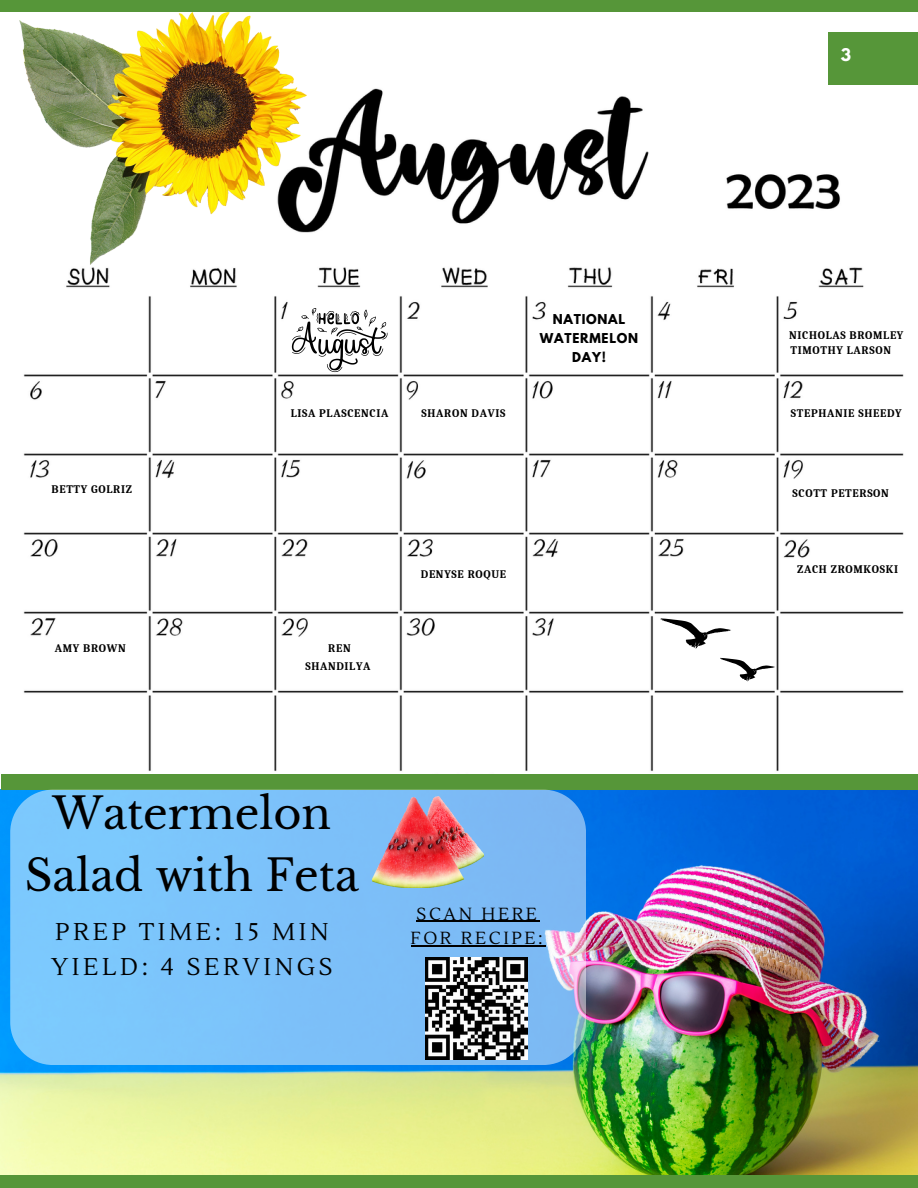
<style>
.page{position:relative;width:918px;height:1188px;background:#fff}
.page>*{position:absolute;margin:0;border:0;box-sizing:border-box;transform-origin:0 0}
.t1{font:43.05px/61.8px "Libre Baskerville";color:#000;text-align:center}
.t2{font:24.15px "Lustria";letter-spacing:.15em;color:#000}
.t3{font:17.55px/24.8px "Lustria";letter-spacing:.15em;color:#000;text-align:center}
.t4{font:700 15.45px "League Spartan";color:#fff}
.t5{font:700 12.15px/18.9px "League Spartan";letter-spacing:.06em;color:#000;text-align:center}
.t6{font:700 11.25px/17.7px "Caladea";letter-spacing:.06em;color:#000;text-align:center}
</style>
<div class="page">
<div style="left:0;top:0;width:918px;height:12px;background:#569639"></div>
<div style="left:0;top:1175px;width:918px;height:13px;background:#569639"></div>
<img style="left:0;top:790px;width:918px;height:384px">
<div style="left:1px;top:772px;width:917px;height:18px;background:#569639"></div>
<svg style="left:10px;top:790px;width:576px;height:275px;background:#7cc0f7"></svg>
<img style="left:372px;top:796px;width:111px;height:92px">
<img style="left:426px;top:957px;width:102px;height:103px">
<img style="left:1px;top:88px;width:917px;height:685px">
<svg style="left:660px;top:618px;width:71px;height:31px"></svg>
<svg style="left:720px;top:658px;width:55px;height:23px"></svg>
<svg style="left:292px;top:308px;width:96px;height:64px"></svg>
<div style="left:828px;top:32px;width:90px;height:52px;background:#569639"></div>
<img style="left:19px;top:12px;width:287px;height:252px">
<hr style="left:416px;top:921px;width:124px;height:1px;background:#000">
<hr style="left:411px;top:946px;width:135px;height:1px;background:#000">
<p class="t5" style="left:540px;top:311px;width:100px">NATIONAL<br>WATERMELON<br>DAY!</p>
<p class="t4" style="left:841px;top:47px;width:12px">3</p>
<p class="t6" style="left:789px;top:326px;width:116px">NICHOLAS BROMLEY</p>
<p class="t6" style="left:790px;top:341px;width:102px">TIMOTHY LARSON</p>
<p class="t6" style="left:52px;top:481px;width:82px">BETTY GOLRIZ</p>
<p class="t6" style="left:291px;top:404px;width:99px">LISA PLASCENCIA</p>
<p class="t6" style="left:422px;top:404px;width:85px">SHARON DAVIS</p>
<p class="t6" style="left:791px;top:405px;width:112px">STEPHANIE SHEEDY</p>
<p class="t6" style="left:421px;top:565px;width:87px">DENYSE ROQUE</p>
<p class="t6" style="left:793px;top:485px;width:98px">SCOTT PETERSON</p>
<p class="t6" style="left:797px;top:560px;width:103px">ZACH ZROMKOSKI</p>
<p class="t6" style="left:55px;top:640px;width:73px">AMY BROWN</p>
<p class="t6" style="left:305px;top:640px;width:67px">REN<br>SHANDILYA</p>
<p class="t1" style="left:25px;top:783px;width:336px">Watermelon<br>Salad with Feta</p>
<p class="t2" style="left:55px;top:917px;width:275px">PREP TIME: 15 MIN</p>
<p class="t2" style="left:51px;top:952px;width:283px">YIELD: 4 SERVINGS</p>
<p class="t3" style="left:411px;top:902px;width:134px">SCAN HERE<br>FOR RECIPE:</p>
</div>
